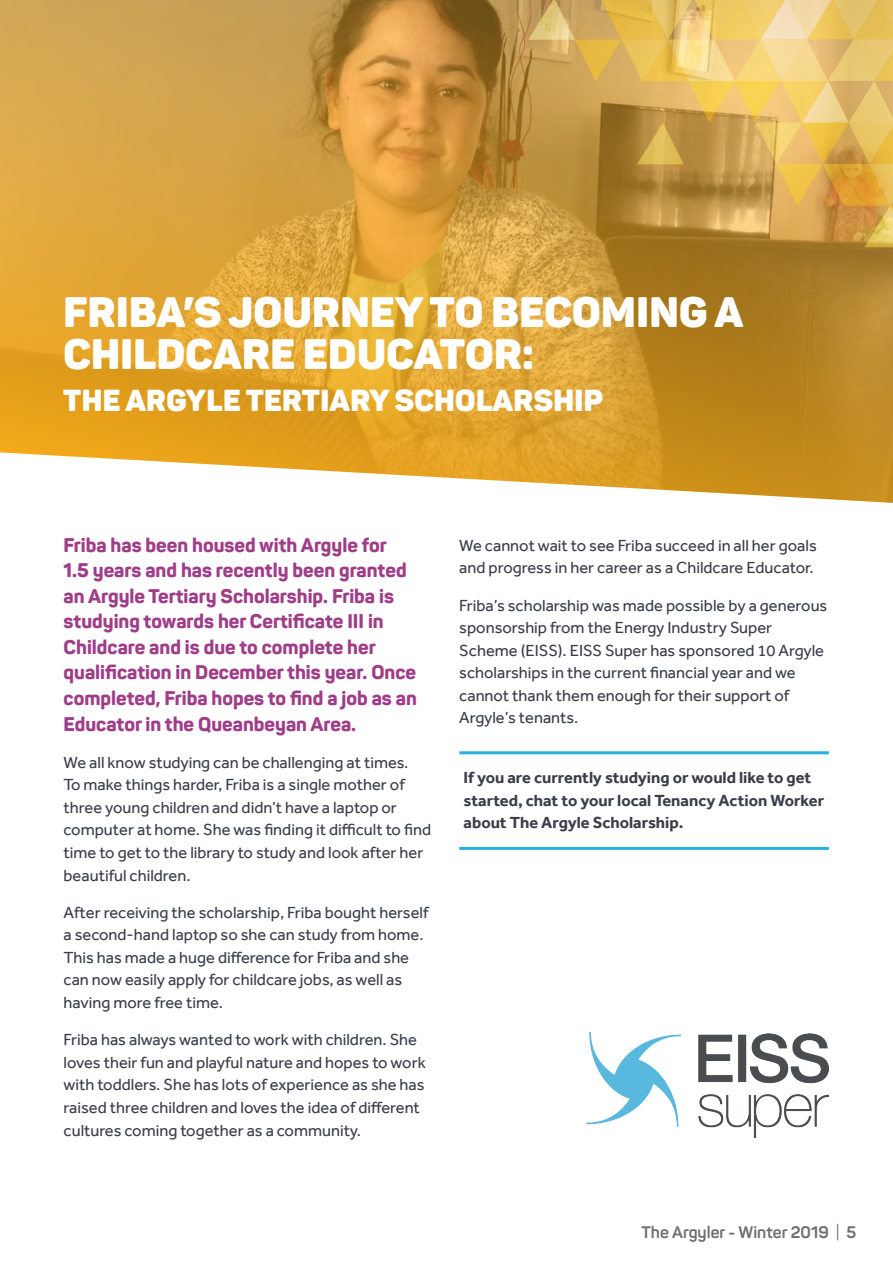
<style>
.page{position:relative;width:893px;height:1264px;background:#fff}
.page>*{position:absolute;margin:0;border:0;box-sizing:border-box;transform-origin:0 0}
.Main_Headings{font:900 42px/42px "Panton";letter-spacing:.01em;color:#fff}
.Main_Headings-2{font:900 30px "Panton";letter-spacing:.01em;color:#fff}
.Intro_text{font:800 19.5px/25.5px "Panton";color:#9f3d89}
.Body_text{font:16.5px/22.5px "Effra";color:#3a3e49}
.break-out{font:700 16.5px/22.5px "Effra";color:#3a3e49}
.Sub-Sub-heading{font:700 16.5px "Panton";color:#6d6f71}
.s1{font-weight:400}
</style>
<div class="page">
<img style="left:0;top:0;width:893px;height:503px">
<svg style="left:331px;top:0;width:562px;height:341px;background:#c69137"></svg>
<hr style="left:459px;top:846px;width:369px;height:3px;background:#24b2db">
<hr style="left:459px;top:751px;width:369px;height:3px;background:#24b2db">
<img style="left:586px;top:1032px;width:242px;height:104px">
<svg style="left:528px;top:0;width:365px;height:247px;background:#d3aa56"></svg>
<p class="Main_Headings" style="left:63px;top:290px;width:681px">FRIBA’S JOURNEY TO BECOMING A<br>CHILDCARE EDUCATOR:</p>
<p class="Main_Headings-2" style="left:63px;top:381px;width:541px">THE ARGYLE TERTIARY SCHOLARSHIP</p>
<p class="Intro_text" style="left:64px;top:532px;width:355px">Friba has been housed with Argyle for 1.5 years and has recently been granted an Argyle Tertiary Scholarship. Friba is studying towards her Certificate III in Childcare and is due to complete her qualification in December this year. Once completed, Friba hopes to find a job as an Educator in the Queanbeyan Area.</p>
<p class="Body_text" style="left:64px;top:750px;width:369px">We all know studying can be challenging at times.<br>To make things harder, Friba is a single mother of three young children and didn’t have a laptop or computer at home. She was finding it difficult to find time to get to the library to study and look after her beautiful children.</p>
<p class="Body_text" style="left:64px;top:900px;width:366px">After receiving the scholarship, Friba bought herself a second-hand laptop so she can study from home.<br>This has made a huge difference for Friba and she can now easily apply for childcare jobs, as well as having more free time.</p>
<p class="Body_text" style="left:64px;top:1028px;width:364px">Friba has always wanted to work with children. She loves their fun and playful nature and hopes to work with toddlers. She has lots of experience as she has raised three children and loves the idea of different cultures coming together as a community.</p>
<p class="Body_text" style="left:459px;top:533px;width:359px">We cannot wait to see Friba succeed in all her goals and progress in her career as a Childcare Educator.</p>
<p class="Body_text" style="left:459px;top:593px;width:369px">Friba’s scholarship was made possible by a generous sponsorship from the Energy Industry Super Scheme (EISS). EISS Super has sponsored 10 Argyle scholarships in the current financial year and we cannot thank them enough for their support of Argyle’s tenants.</p>
<p class="break-out" style="left:463px;top:765px;width:362px">If you are currently studying or would like to get started, chat to your local Tenancy Action Worker about The Argyle Scholarship.</p>
<p class="Sub-Sub-heading" style="left:641px;top:1221px;width:216px">The Argyler - Winter 2019 <span class="s1">|</span> 5</p>
</div>
